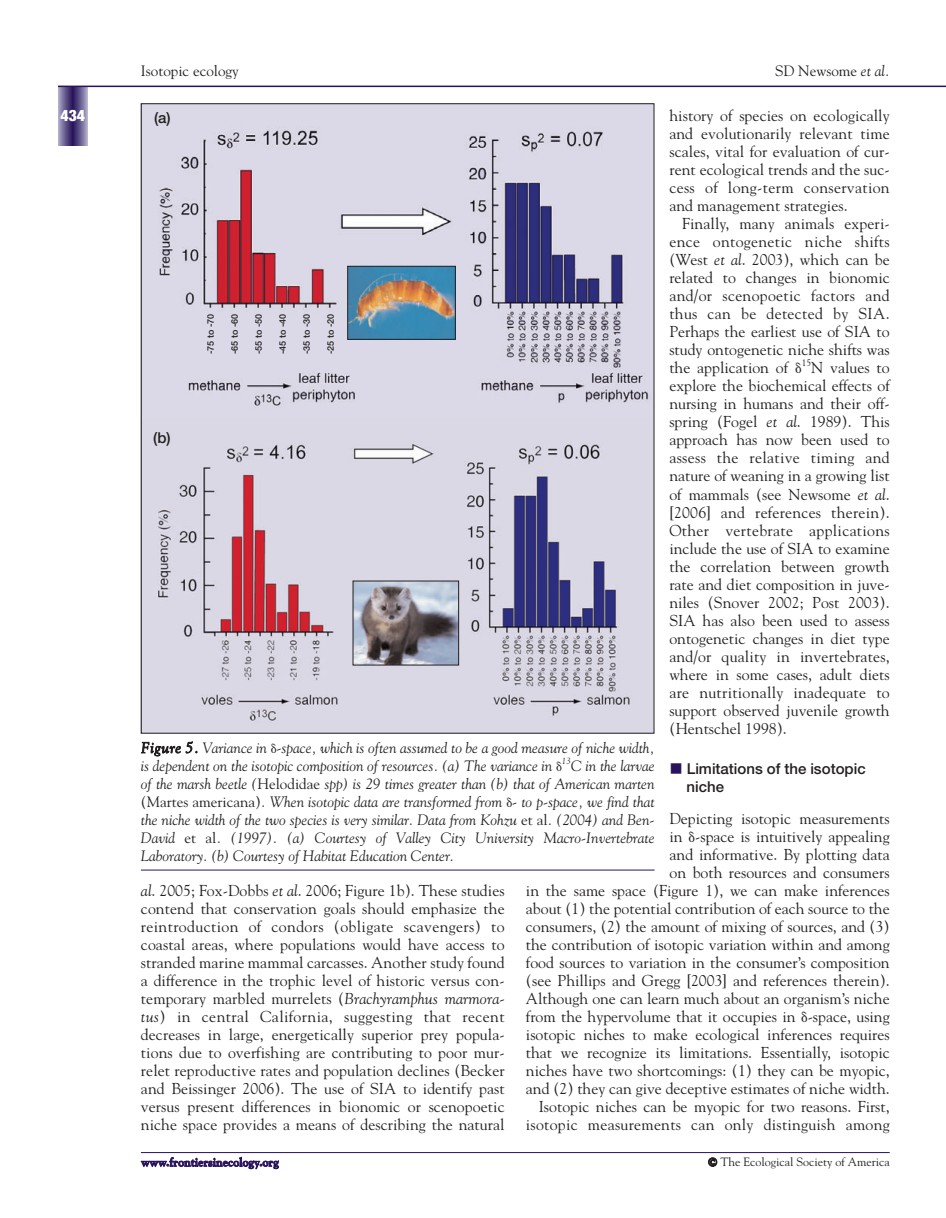
<style>
.page{position:relative;width:946px;height:1218px;background:#fff}
.page>*{position:absolute;margin:0;border:0;box-sizing:border-box;transform-origin:0 0}
.t1{font:15.75px/18px "Goudy";color:#231f20;text-align:justify}
.t2{font:900 condensed 15.75px "Helvetica Neue";color:#fff}
.t3{font:italic 15px/18px "Goudy";color:#231f20}
.t4{font:500 15px/18px "Helvetica Neue";color:#231f20}
.t5{font:15px "Goudy";color:#231f20}
.t6{font:12px "Goudy";color:#231f20}
.t7{font:700 12px "Goudy";color:#29135d}
.t8{font:500 9px "Helvetica Neue";color:#231f20}
.t9{font:italic 9px "Goudy";color:#231f20}
.s1{font-style:italic}
.s2{font-family:"Mathematical Pi One";font-size:15px}
.s3{font-family:"Mathematical Pi One";font-style:normal;font-size:13.5px}
.s4{font-style:normal}
.s5{font-weight:700}
</style>
<div class="page">
<div style="left:58px;top:86px;width:30px;height:60px;background:#bfbbd3"></div>
<div style="left:58px;top:86px;width:29px;height:60px;background:#bab5cf"></div>
<div style="left:59px;top:86px;width:28px;height:60px;background:#b0abc9"></div>
<div style="left:59px;top:86px;width:27px;height:60px;background:#aba6c5"></div>
<div style="left:60px;top:86px;width:26px;height:60px;background:#a29cbe"></div>
<div style="left:60px;top:86px;width:25px;height:60px;background:#9c95ba"></div>
<div style="left:61px;top:86px;width:24px;height:60px;background:#958fb4"></div>
<div style="left:61px;top:86px;width:23px;height:60px;background:#9189b1"></div>
<div style="left:62px;top:86px;width:22px;height:60px;background:#8a82ab"></div>
<div style="left:62px;top:86px;width:21px;height:60px;background:#857da8"></div>
<div style="left:63px;top:86px;width:20px;height:60px;background:#7e75a2"></div>
<div style="left:63px;top:86px;width:19px;height:60px;background:#79719f"></div>
<div style="left:64px;top:86px;width:18px;height:60px;background:#736a99"></div>
<div style="left:64px;top:86px;width:17px;height:60px;background:#6f6697"></div>
<div style="left:65px;top:86px;width:16px;height:60px;background:#696091"></div>
<div style="left:65px;top:86px;width:15px;height:60px;background:#655b8e"></div>
<div style="left:66px;top:86px;width:14px;height:60px;background:#60568a"></div>
<div style="left:66px;top:86px;width:13px;height:60px;background:#5d5186"></div>
<div style="left:67px;top:86px;width:12px;height:60px;background:#564b81"></div>
<div style="left:68px;top:86px;width:10px;height:60px;background:#4f417a"></div>
<div style="left:69px;top:86px;width:8px;height:60px;background:#41316f"></div>
<div style="left:70px;top:86px;width:5px;height:60px;background:#3b2a6b"></div>
<hr style="left:71px;top:86px;width:4px;height:60px;background:#362567">
<hr style="left:72px;top:86px;width:1px;height:60px;background:#2c165f">
<hr style="left:73px;top:86px;width:1px;height:60px;background:#29135d">
<hr style="left:58px;top:86px;width:874px;height:1px;background:#29135d">
<svg style="left:932px;top:86px;width:13px;height:1px"></svg>
<hr style="left:141px;top:1152px;width:748px;height:1px;background:#29135d">
<hr style="left:141px;top:869px;width:513px;height:1px;background:#29135d">
<svg style="left:140px;top:103px;width:514px;height:631px"></svg>
<p class="t2" style="left:61px;top:110px;width:26px">434</p>
<p class="t5" style="left:141px;top:65px;width:99px">Isotopic ecology</p>
<p class="t5" style="left:775px;top:65px;width:116px">SD Newsome <span class="s1">et al.</span></p>
<p class="t1" style="left:669px;top:108px;width:222px">history of species on ecologically and evolutionarily relevant time scales, vital for evaluation of cur&shy;rent ecological trends and the suc&shy;cess of long-term conservation and management strategies.</p>
<p class="t1" style="left:669px;top:216px;width:222px;text-indent:13px">Finally, many animals experi&shy;ence ontogenetic niche shifts (West <span class="s1">et al</span>. 2003), which can be related to changes in bionomic and/or scenopoetic factors and thus can be detected by SIA.<br>Perhaps the earliest use of SIA to study ontogenetic niche shifts was the application of <span class="s2">-</span><sup>15</sup>N values to explore the biochemical effects of nursing in humans and their off&shy;spring (Fogel <span class="s1">et al</span>. 1989). This approach has now been used to assess the relative timing and nature of weaning in a growing list of mammals (see Newsome <span class="s1">et al</span>. [2006] and references therein).<br>Other vertebrate applications include the use of SIA to examine the correlation between growth rate and diet composition in juve&shy;niles (Snover 2002; Post 2003).<br>SIA has also been used to assess ontogenetic changes in diet type and/or quality in invertebrates, where in some cases, adult diets are nutritionally inadequate to support observed juvenile growth (Hentschel 1998).</p>
<p class="t4" style="left:686px;top:761px;width:181px">Limitations of the isotopic niche</p>
<p class="t1" style="left:526px;top:810px;width:365px;text-align:right">Depicting isotopic measurements<br>in <span class="s2">-</span>-space is intuitively appealing<br>and informative. By plotting data<br>on both resources and consumers<br>in the same space (Figure 1), we can make inferences about (1) the potential contribution of each source to the consumers, (2) the amount of mixing of sources, and (3) the contribution of isotopic variation within and among food sources to variation in the consumer’s composition (see Phillips and Gregg [2003] and references therein).<br>Although one can learn much about an organism’s niche from the hypervolume that it occupies in <span class="s2">-</span>-space, using isotopic niches to make ecological inferences requires that we recognize its limitations. Essentially, isotopic niches have two shortcomings: (1) they can be myopic, and (2) they can give deceptive estimates of niche width.<br>Isotopic niches can be myopic for two reasons. First, isotopic measurements can only distinguish among</p>
<p class="t4" style="left:154px;top:110px;width:18px">(a)</p>
<p class="t8" style="left:207px;top:354px;width:42px;rotate:-90deg">-75 to -70</p>
<p class="t8" style="left:231px;top:354px;width:42px;rotate:-90deg">-65 to -60</p>
<p class="t8" style="left:255px;top:354px;width:42px;rotate:-90deg">-55 to -50</p>
<p class="t8" style="left:279px;top:354px;width:42px;rotate:-90deg">-45 to -40</p>
<p class="t8" style="left:303px;top:354px;width:42px;rotate:-90deg">-35 to -30</p>
<p class="t8" style="left:327px;top:354px;width:42px;rotate:-90deg">-25 to -20</p>
<p class="t4" style="left:153px;top:430px;width:19px">(b)</p>
<p class="t3" style="left:141px;top:740px;width:515px">Figure 5. Variance in <span class="s3">-</span>-space, which is often assumed to be a good measure of niche width, is dependent on the isotopic composition of resources. (a) The variance in <span class="s3">-</span></p>
<p class="t9" style="left:562px;top:757px;width:10px">13</p>
<p class="t3" style="left:141px;top:758px;width:515px;text-align:justify;text-indent:430px">C in the larvae of the marsh beetle (<span class="s4">Helodidae</span> spp) is 29 times greater than (b) that of American marten <span class="s4">(Martes americana)</span>. When isotopic data are transformed from <span class="s3">-</span>- to p-space, we find that the niche width of the two species is very similar. Data from Kohzu <span class="s4">et al</span>. (2004) and Ben-David <span class="s4">et al</span>. (1997). (a) Courtesy of Valley City University Macro-Invertebrate Laboratory. (b) Courtesy of Habitat Education Center.</p>
<p class="t1" style="left:141px;top:882px;width:365px"><span class="s1">al</span>. 2005; Fox-Dobbs <span class="s1">et al</span>. 2006; Figure 1b). These studies contend that conservation goals should emphasize the reintroduction of condors (obligate scavengers) to coastal areas, where populations would have access to stranded marine mammal carcasses. Another study found a difference in the trophic level of historic versus con&shy;temporary marbled murrelets (<span class="s1">Brachyramphus marmora&shy;tus</span>) in central California, suggesting that recent decreases in large, energetically superior prey popula&shy;tions due to overfishing are contributing to poor mur&shy;relet reproductive rates and population declines (Becker and Beissinger 2006). The use of SIA to identify past versus present differences in bionomic or scenopoetic niche space provides a means of describing the natural</p>
<p class="t7" style="left:141px;top:1157px;width:139px">www.frontiersinecology.org</p>
<p class="t6" style="left:708px;top:1157px;width:183px"><span class="s5">©</span> The Ecological Society of America</p>
</div>
